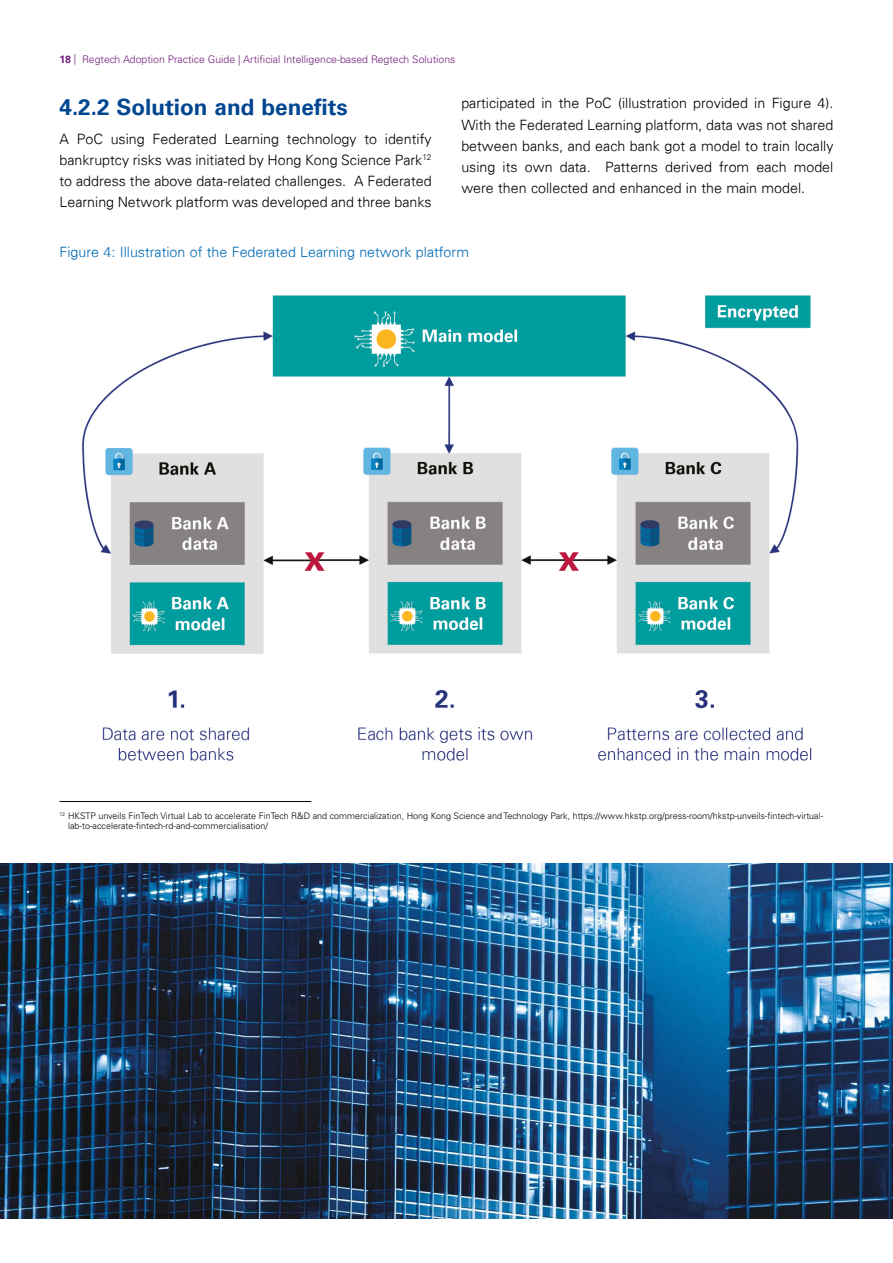
<style>
.page{position:relative;width:893px;height:1263px;background:#fff}
.page>*{position:absolute;margin:0;border:0;box-sizing:border-box;transform-origin:0 0}
.Body_head{font:700 22.5px "Univers 65";color:#004690}
.SVY_-_inside___body{font:300 14.25px/21px "Univers 45";color:#000;text-align:justify}
.SVY_-_inside___body-2{font:300 14.25px "Univers 45";color:#006ab4}
.t1{font:300 10.5px "Univers LT Std";color:#72217b}
.Source{font:300 9px/10.5px "Univers LT Std";color:#000}
.s1{font-family:"Univers 65";font-weight:700}
</style>
<div class="page">
<img style="left:82px;top:295px;width:730px;height:466px">
<hr style="left:60px;top:801px;width:251px;height:1px;background:#000">
<img style="left:0;top:863px;width:893px;height:355px">
<p class="t1" style="left:60px;top:53px;width:397px"><span class="s1">18</span> | Regtech Adoption Practice Guide | Artificial Intelligence-based Regtech Solutions</p>
<p class="Body_head" style="left:60px;top:94px;width:290px">4.2.2 Solution and benefits</p>
<p class="SVY_-_inside___body" style="left:60px;top:129px;width:374px">A PoC using Federated Learning technology to identify bankruptcy risks was initiated by Hong Kong Science Park<sup>12 </sup>to address the above data-related challenges. A Federated Learning Network platform was developed and three banks</p>
<p class="SVY_-_inside___body" style="left:461px;top:93px;width:374px">participated in the PoC (illustration provided in Figure 4).<br>With the Federated Learning platform, data was not shared between banks, and each bank got a model to train locally using its own data. Patterns derived from each model were then collected and enhanced in the main model.</p>
<p class="SVY_-_inside___body-2" style="left:60px;top:244px;width:411px">Figure 4: Illustration of the Federated Learning network platform</p>
<p class="Source" style="left:68px;top:810px;width:757px;text-indent:-9px"><sup>12</sup> HKSTP unveils FinTech Virtual Lab to accelerate FinTech R&amp;D and commercialization, Hong Kong Science and Technology Park, https://www.hkstp.org/press-room/hkstp-unveils-fintech-virtual&shy;lab-to-accelerate-fintech-rd-and-commercialisation/</p>
</div>
